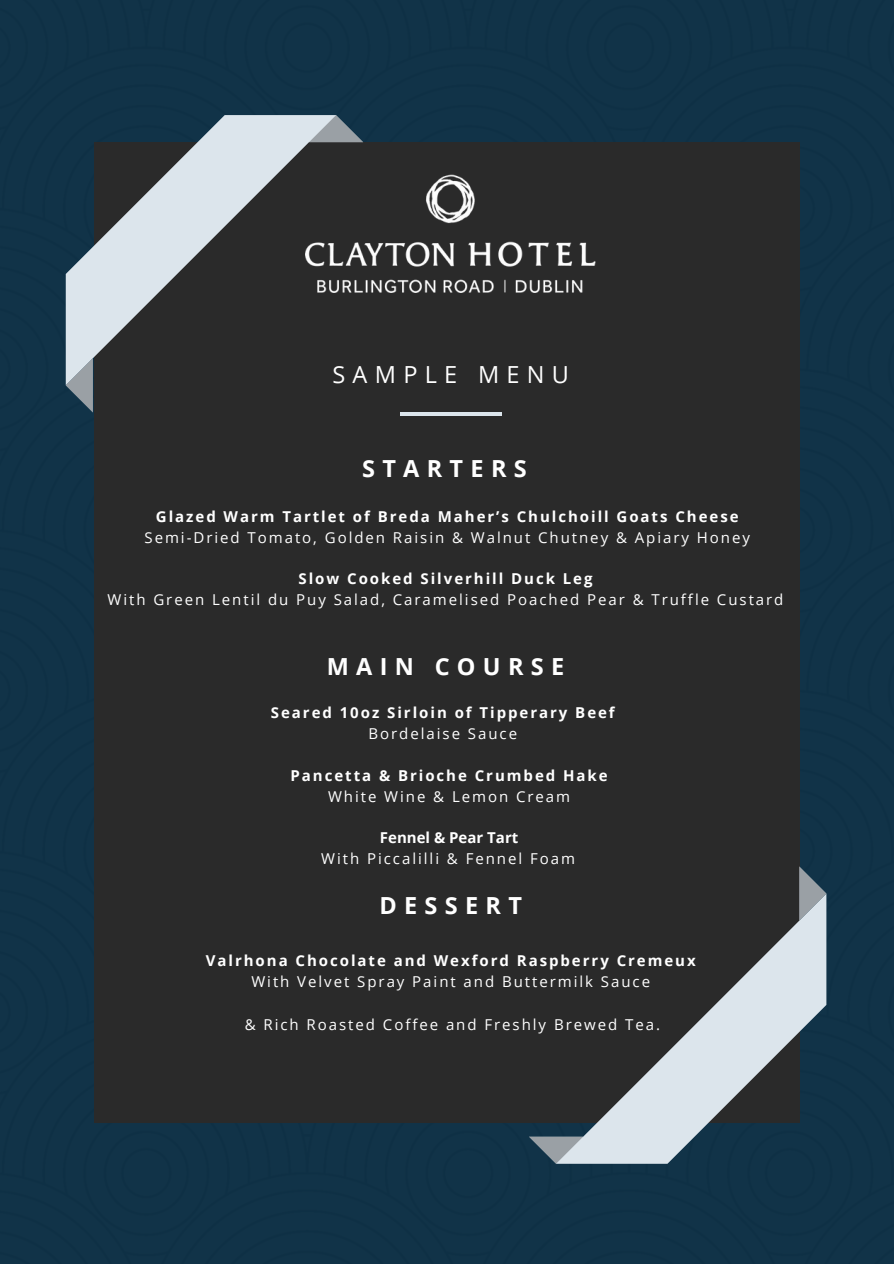
<style>
.page{position:relative;width:894px;height:1264px;background:#fff}
.page>*{position:absolute;margin:0;border:0;box-sizing:border-box;transform-origin:0 0}
.t1{font:700 23.55px "Open Sans";letter-spacing:.31em;color:#fff}
.t2{font:23.55px "Open Sans";letter-spacing:.31em;color:#fff}
.t3{font:15px "Open Sans";letter-spacing:.13em;color:#fff}
.t4{font:700 15px "Open Sans";letter-spacing:.13em;color:#fff}
.t5{font:700 15px "Open Sans";color:#fff}
</style>
<div class="page">
<div style="left:0;top:0;width:893px;height:1263px;background:#113348"></div>
<div style="left:94px;top:142px;width:705px;height:980px;background:#2a2a2a"></div>
<hr style="left:400px;top:412px;width:101px;height:3px;background:#dce5ec">
<svg style="left:66px;top:115px;width:297px;height:297px"></svg>
<svg style="left:528px;top:866px;width:298px;height:297px"></svg>
<img style="left:305px;top:171px;width:290px;height:121px">
<h1 class="t2" style="left:332px;top:358px;width:238px">SAMPLE MENU</h1>
<h1 class="t1" style="left:362px;top:451px;width:166px">STARTERS</h1>
<p class="t4" style="left:156px;top:506px;width:584px">Glazed Warm Tartlet of Breda Maher’s Chulchoill Goats Cheese</p>
<p class="t3" style="left:144px;top:526px;width:607px">Semi-Dried Tomato, Golden Raisin &amp; Walnut Chutney &amp; Apiary Honey</p>
<p class="t4" style="left:298px;top:568px;width:295px">Slow Cooked Silverhill Duck Leg</p>
<p class="t3" style="left:108px;top:589px;width:677px">With Green Lentil du Puy Salad, Caramelised Poached Pear &amp; Truffle Custard</p>
<h1 class="t1" style="left:327px;top:650px;width:239px">MAIN COURSE</h1>
<p class="t4" style="left:271px;top:702px;width:345px">Seared 10oz Sirloin of Tipperary Beef</p>
<p class="t3" style="left:368px;top:722px;width:150px">Bordelaise Sauce</p>
<p class="t4" style="left:290px;top:765px;width:318px">Pancetta &amp; Brioche Crumbed Hake</p>
<p class="t3" style="left:328px;top:785px;width:243px">White Wine &amp; Lemon Cream</p>
<p class="t5" style="left:380px;top:827px;width:140px">Fennel &amp; Pear Tart</p>
<p class="t3" style="left:321px;top:848px;width:255px">With Piccalilli &amp; Fennel Foam</p>
<h1 class="t1" style="left:379px;top:888px;width:144px">DESSERT</h1>
<p class="t4" style="left:206px;top:949px;width:491px">Valrhona Chocolate and Wexford Raspberry Cremeux</p>
<p class="t3" style="left:251px;top:970px;width:400px">With Velvet Spray Paint and Buttermilk Sauce</p>
<p class="t3" style="left:245px;top:1014px;width:416px">&amp; Rich Roasted Coffee and Freshly Brewed Tea.</p>
</div>
